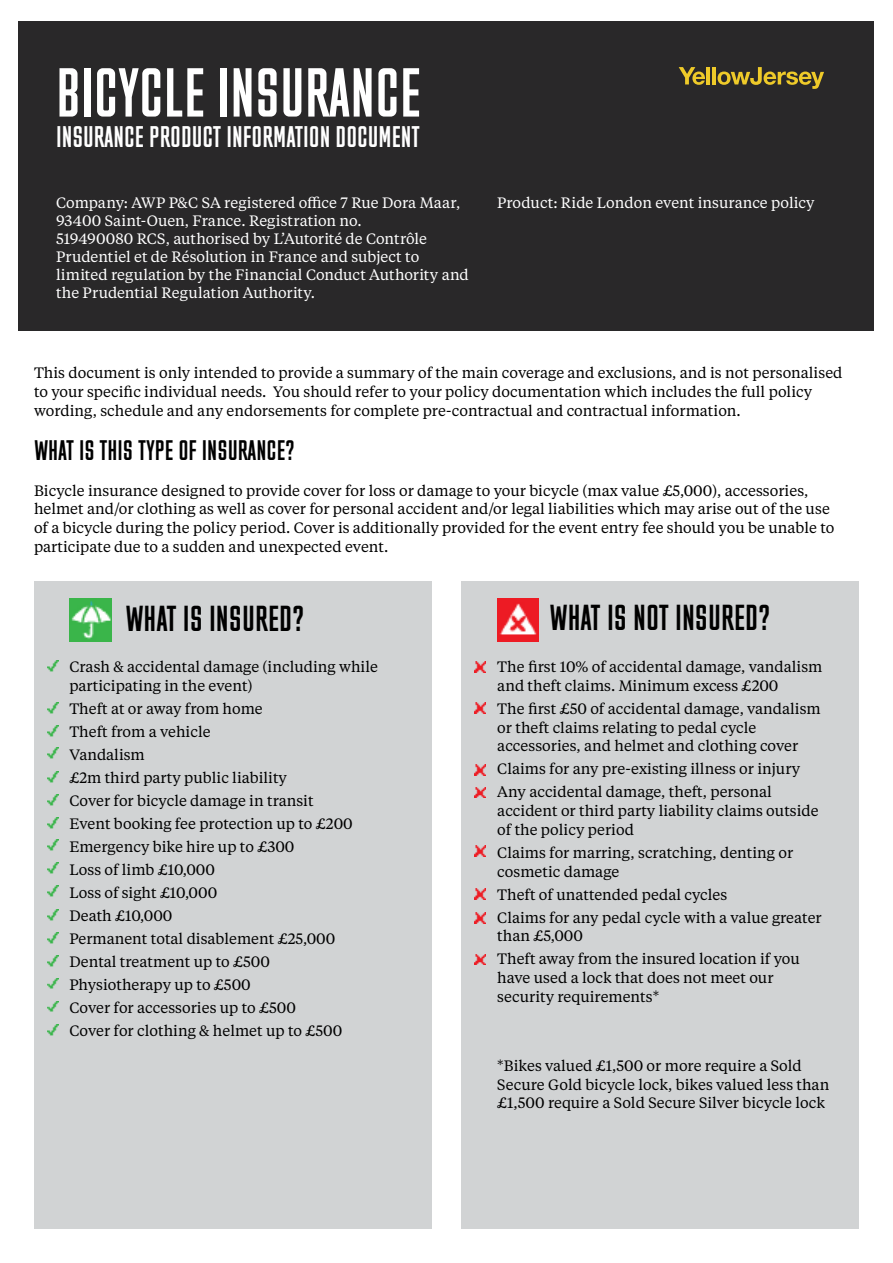
<style>
.page{position:relative;width:893px;height:1263px;background:#fff}
.page>*{position:absolute;margin:0;border:0;box-sizing:border-box;transform-origin:0 0}
.t1{font:66px "M Fred";color:#fff}
.t2{font:34.5px "M Fred";color:#000}
.t3{font:28.5px "M Fred";color:#fff}
.t4{font:27px "M Fred";color:#000}
.t5{font:15px/23px "Tiempos Text";color:#000}
.t6{font:15px/18px "Tiempos Text";color:#fff}
</style>
<div class="page">
<div style="left:19px;top:21px;width:855px;height:310px;background:#292829"></div>
<div style="left:34px;top:582px;width:398px;height:647px;background:#d1d3d4"></div>
<div style="left:461px;top:582px;width:398px;height:647px;background:#d1d3d4"></div>
<img style="left:70px;top:598px;width:41px;height:43px">
<img style="left:497px;top:598px;width:42px;height:43px">
<svg style="left:679px;top:67px;width:26px;height:18px"></svg>
<hr style="left:707px;top:67px;width:3px;height:17px;background:#eeca29">
<hr style="left:712px;top:67px;width:4px;height:17px;background:#eeca29">
<svg style="left:718px;top:67px;width:106px;height:22px"></svg>
<svg style="left:48px;top:661px;width:10px;height:11px"></svg>
<svg style="left:48px;top:725px;width:10px;height:12px"></svg>
<svg style="left:48px;top:747px;width:10px;height:12px"></svg>
<svg style="left:48px;top:840px;width:10px;height:11px"></svg>
<svg style="left:48px;top:794px;width:10px;height:12px"></svg>
<svg style="left:48px;top:817px;width:10px;height:12px"></svg>
<svg style="left:48px;top:702px;width:10px;height:12px"></svg>
<svg style="left:48px;top:771px;width:10px;height:12px"></svg>
<svg style="left:48px;top:862px;width:10px;height:12px"></svg>
<svg style="left:48px;top:886px;width:10px;height:11px"></svg>
<svg style="left:48px;top:909px;width:10px;height:12px"></svg>
<svg style="left:48px;top:933px;width:10px;height:11px"></svg>
<svg style="left:48px;top:955px;width:10px;height:12px"></svg>
<svg style="left:48px;top:1001px;width:10px;height:11px"></svg>
<svg style="left:48px;top:978px;width:10px;height:11px"></svg>
<svg style="left:48px;top:1024px;width:10px;height:12px"></svg>
<svg style="left:475px;top:661px;width:11px;height:11px"></svg>
<svg style="left:475px;top:702px;width:11px;height:11px"></svg>
<svg style="left:475px;top:765px;width:11px;height:11px"></svg>
<svg style="left:475px;top:787px;width:11px;height:11px"></svg>
<svg style="left:475px;top:845px;width:11px;height:11px"></svg>
<svg style="left:475px;top:888px;width:11px;height:11px"></svg>
<svg style="left:475px;top:913px;width:11px;height:11px"></svg>
<svg style="left:475px;top:954px;width:11px;height:11px"></svg>
<h1 class="t1" style="left:56px;top:57px;width:366px">BICYCLE INSURANCE</h1>
<h3 class="t3" style="left:56px;top:122px;width:365px">INSURANCE PRODUCT INFORMATION DOCUMENT</h3>
<p class="t6" style="left:56px;top:193px;width:414px">Company: AWP P&amp;C SA registered office 7 Rue Dora Maar, 93400 Saint-Ouen, France. Registration no.<br>519490080 RCS, authorised by L’Autorité de Contrôle Prudentiel et de Résolution in France and subject to limited regulation by the Financial Conduct Authority and the Prudential Regulation Authority.</p>
<p class="t6" style="left:497px;top:193px;width:319px">Product: Ride London event insurance policy</p>
<p class="t5" style="left:34px;top:363px;width:810px;line-height:18.8px">This document is only intended to provide a summary of the main coverage and exclusions, and is not personalised to your specific individual needs. You should refer to your policy documentation which includes the full policy wording, schedule and any endorsements for complete pre-contractual and contractual information.</p>
<h3 class="t4" style="left:34px;top:436px;width:262px">WHAT IS THIS TYPE OF INSURANCE?</h3>
<p class="t5" style="left:34px;top:480px;width:802px;line-height:18.8px">Bicycle insurance designed to provide cover for loss or damage to your bicycle (max value £5,000), accessories, helmet and/or clothing as well as cover for personal accident and/or legal liabilities which may arise out of the use of a bicycle during the policy period. Cover is additionally provided for the event entry fee should you be unable to participate due to a sudden and unexpected event.</p>
<h2 class="t2" style="left:125px;top:600px;width:180px">WHAT IS INSURED?</h2>
<h2 class="t2" style="left:549px;top:599px;width:222px">WHAT IS NOT INSURED?</h2>
<p class="t5" style="left:69px;top:657px;width:310px;line-height:18.8px">Crash &amp; accidental damage (including while participating in the event)</p>
<p class="t5" style="left:69px;top:696px;width:285px">Theft at or away from home<br>Theft from a vehicle<br>Vandalism<br>£2m third party public liability<br>Cover for bicycle damage in transit<br>Event booking fee protection up to £200<br>Emergency bike hire up to £300<br>Loss of limb £10,000<br>Loss of sight £10,000<br>Death £10,000<br>Permanent total disablement £25,000<br>Dental treatment up to £500<br>Physiotherapy up to £500<br>Cover for accessories up to £500<br>Cover for clothing &amp; helmet up to £500</p>
<p class="t5" style="left:497px;top:657px;width:327px;line-height:18.8px">The first 10% of accidental damage, vandalism and theft claims. Minimum excess £200</p>
<p class="t5" style="left:497px;top:698px;width:325px;line-height:18.8px">The first £50 of accidental damage, vandalism or theft claims relating to pedal cycle accessories, and helmet and clothing cover</p>
<p class="t5" style="left:497px;top:757px;width:304px">Claims for any pre-existing illness or injury<br>Any accidental damage, theft, personal</p>
<p class="t5" style="left:497px;top:801px;width:323px;line-height:18.8px">accident or third party liability claims outside of the policy period</p>
<p class="t5" style="left:497px;top:842px;width:297px;line-height:18.8px">Claims for marring, scratching, denting or cosmetic damage</p>
<p class="t5" style="left:497px;top:882px;width:326px">Theft of unattended pedal cycles<br>Claims for any pedal cycle with a value greater</p>
<p class="t5" style="left:497px;top:924px;width:304px">than £5,000<br>Theft away from the insured location if you</p>
<p class="t5" style="left:497px;top:968px;width:278px;line-height:18.8px">have used a lock that does not meet our security requirements*</p>
<p class="t5" style="left:497px;top:1055px;width:334px;line-height:18.8px">*Bikes valued £1,500 or more require a Sold<br>Secure Gold bicycle lock, bikes valued less than £1,500 require a Sold Secure Silver bicycle lock</p>
</div>
